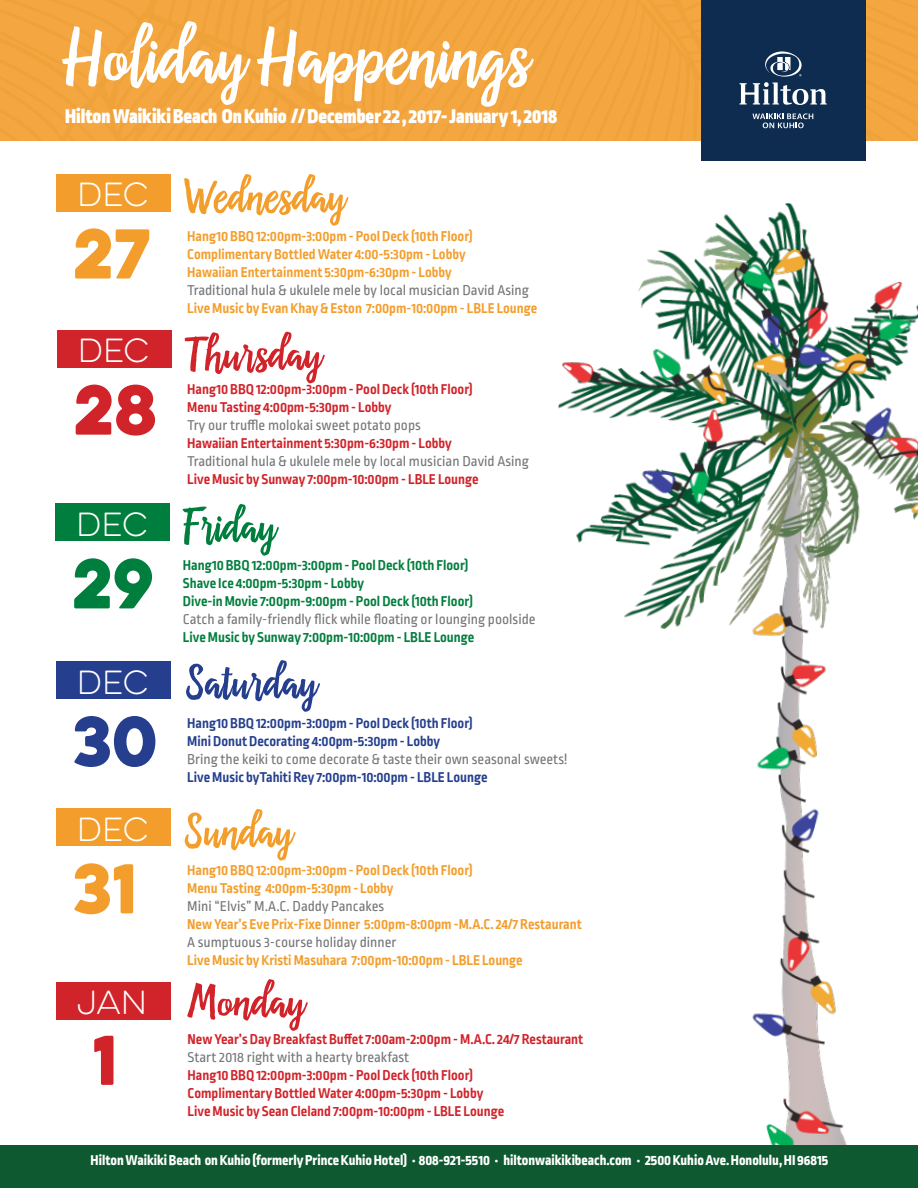
<style>
.page{position:relative;width:918px;height:1188px;background:#fff}
.page>*{position:absolute;margin:0;border:0;box-sizing:border-box;transform-origin:0 0}
.t1{font:117px "Carolinea";color:#fff}
.t2{font:72px "Carolinea";color:#f39e2c}
.t3{font:72px "Carolinea";color:#d1232a}
.t4{font:72px "Carolinea";color:#253f8e}
.t5{font:72px "Carolinea";color:#007e3d}
.t6{font:63px "Eveleth Clean";color:#f39e2c}
.t7{font:63px "Eveleth Clean";color:#d1232a}
.t8{font:63px "Eveleth Clean";color:#007e3d}
.t9{font:63px "Eveleth Clean";color:#253f8e}
.t10{font:100 30px "Eveleth Clean";letter-spacing:-.01em;color:#fff}
.t11{font:900 21px "Ropa Sans Pro";color:#fff}
.t12{font:700 15px "Ropa Sans Pro";color:#f39e2c}
.t13{font:700 15px "Ropa Sans Pro";color:#d1232a}
.t14{font:15px "Ropa Sans Pro";color:#757679}
.t15{font:700 15px "Ropa Sans Pro";color:#007e3d}
.t16{font:700 15px "Ropa Sans Pro";color:#253f8e}
.t17{font:800 15px "Ropa Sans Pro";color:#fff}
</style>
<div class="page">
<div style="left:57px;top:330px;width:115px;height:37px;background:#d1232a"></div>
<div style="left:55px;top:504px;width:115px;height:37px;background:#007e3d"></div>
<div style="left:56px;top:662px;width:115px;height:37px;background:#253f8e"></div>
<div style="left:56px;top:809px;width:115px;height:37px;background:#f39e2c"></div>
<div style="left:56px;top:982px;width:115px;height:37px;background:#d1232a"></div>
<img style="left:529px;top:203px;width:389px;height:943px">
<div style="left:56px;top:174px;width:115px;height:37px;background:#f39e2c"></div>
<div style="left:0;top:1146px;width:918px;height:42px;background:#0e5930"></div>
<svg style="left:529px;top:203px;width:77px;height:100px"></svg>
<div style="left:0;top:0;width:918px;height:141px;background:#f4a741"></div>
<div style="left:701px;top:0;width:164px;height:161px;background:#0e2c4f"></div>
<svg style="left:740px;top:51px;width:87px;height:54px"></svg>
<svg style="left:752px;top:113px;width:61px;height:15px"></svg>
<p class="t1" style="left:65px;top:9px;width:467px">Holiday Happenings</p>
<p class="t11" style="left:65px;top:104px;width:494px">Hilton Waikiki Beach On Kuhio // December 22 , 2017- January 1, 2018</p>
<p class="t10" style="left:77px;top:174px;width:73px">DEC</p>
<p class="t2" style="left:185px;top:166px;width:162px">Wednesday</p>
<p class="t6" style="left:73px;top:205px;width:79px">27</p>
<p class="t12" style="left:187px;top:228px;width:287px">Hang10 BBQ 12:00pm-3:00pm - Pool Deck (10th Floor)</p>
<p class="t12" style="left:187px;top:246px;width:280px">Complimentary Bottled Water 4:00-5:30pm - Lobby</p>
<p class="t12" style="left:187px;top:264px;width:266px">Hawaiian Entertainment 5:30pm-6:30pm - Lobby</p>
<p class="t14" style="left:187px;top:282px;width:343px">Traditional hula &amp; ukulele mele by local musician David Asing</p>
<p class="t12" style="left:187px;top:300px;width:352px">Live Music by Evan Khay &amp; Eston 7:00pm-10:00pm - LBLE Lounge</p>
<p class="t10" style="left:78px;top:330px;width:73px">DEC</p>
<p class="t7" style="left:73px;top:362px;width:85px">28</p>
<p class="t3" style="left:186px;top:324px;width:138px">Thursday</p>
<p class="t13" style="left:187px;top:381px;width:287px">Hang10 BBQ 12:00pm-3:00pm - Pool Deck (10th Floor)</p>
<p class="t13" style="left:187px;top:399px;width:206px">Menu Tasting 4:00pm-5:30pm - Lobby</p>
<p class="t14" style="left:187px;top:417px;width:235px">Try our truffle molokai sweet potato pops</p>
<p class="t13" style="left:187px;top:435px;width:266px">Hawaiian Entertainment 5:30pm-6:30pm - Lobby</p>
<p class="t14" style="left:187px;top:453px;width:343px">Traditional hula &amp; ukulele mele by local musician David Asing</p>
<p class="t13" style="left:187px;top:471px;width:293px">Live Music by Sunway 7:00pm-10:00pm - LBLE Lounge</p>
<p class="t5" style="left:185px;top:496px;width:94px">Friday</p>
<p class="t15" style="left:183px;top:557px;width:287px">Hang10 BBQ 12:00pm-3:00pm - Pool Deck (10th Floor)</p>
<p class="t15" style="left:183px;top:575px;width:183px">Shave Ice 4:00pm-5:30pm - Lobby</p>
<p class="t15" style="left:183px;top:593px;width:292px">Dive-in Movie 7:00pm-9:00pm - Pool Deck (10th Floor)</p>
<p class="t14" style="left:183px;top:611px;width:354px">Catch a family-friendly flick while floating or lounging poolside</p>
<p class="t15" style="left:183px;top:629px;width:293px">Live Music by Sunway 7:00pm-10:00pm - LBLE Lounge</p>
<p class="t4" style="left:187px;top:652px;width:132px">Saturday</p>
<p class="t16" style="left:187px;top:714px;width:287px">Hang10 BBQ 12:00pm-3:00pm - Pool Deck (10th Floor)</p>
<p class="t16" style="left:187px;top:732px;width:254px">Mini Donut Decorating 4:00pm-5:30pm - Lobby</p>
<p class="t14" style="left:187px;top:751px;width:382px">Bring the keiki to come decorate &amp; taste their own seasonal sweets!</p>
<p class="t16" style="left:187px;top:768px;width:302px">Live Music byTahiti Rey 7:00pm-10:00pm - LBLE Lounge</p>
<p class="t2" style="left:186px;top:801px;width:109px">Sunday</p>
<p class="t12" style="left:187px;top:862px;width:287px">Hang10 BBQ 12:00pm-3:00pm - Pool Deck (10th Floor)</p>
<p class="t12" style="left:187px;top:880px;width:208px">Menu Tasting 4:00pm-5:30pm - Lobby</p>
<p class="t14" style="left:187px;top:898px;width:198px">Mini “Elvis” M.A.C. Daddy Pancakes</p>
<p class="t12" style="left:187px;top:916px;width:396px">New Year’s Eve Prix-Fixe Dinner 5:00pm-8:00pm -M.A.C. 24/7 Restaurant</p>
<p class="t14" style="left:187px;top:934px;width:211px">A sumptuous 3-course holiday dinner</p>
<p class="t12" style="left:187px;top:952px;width:337px">Live Music by Kristi Masuhara 7:00pm-10:00pm - LBLE Lounge</p>
<p class="t3" style="left:188px;top:972px;width:119px">Monday</p>
<p class="t10" style="left:76px;top:504px;width:73px">DEC</p>
<p class="t8" style="left:72px;top:535px;width:83px">29</p>
<p class="t10" style="left:77px;top:662px;width:73px">DEC</p>
<p class="t9" style="left:73px;top:693px;width:86px">30</p>
<p class="t10" style="left:77px;top:809px;width:73px">DEC</p>
<p class="t6" style="left:73px;top:840px;width:66px">31</p>
<p class="t10" style="left:77px;top:982px;width:72px">JAN</p>
<p class="t7" style="left:92px;top:1012px;width:26px">1</p>
<p class="t13" style="left:188px;top:1030px;width:397px">New Year’s Day Breakfast Buffet 7:00am-2:00pm - M.A.C. 24/7 Restaurant</p>
<p class="t14" style="left:188px;top:1049px;width:223px">Start 2018 right with a hearty breakfast</p>
<p class="t13" style="left:188px;top:1066px;width:287px">Hang10 BBQ 12:00pm-3:00pm - Pool Deck (10th Floor)</p>
<p class="t13" style="left:188px;top:1084px;width:297px">Complimentary Bottled Water 4:00pm-5:30pm - Lobby</p>
<p class="t13" style="left:188px;top:1102px;width:318px">Live Music by Sean Cleland 7:00pm-10:00pm - LBLE Lounge</p>
<p class="t17" style="left:91px;top:1152px;width:739px">Hilton Waikiki Beach on Kuhio (formerly Prince Kuhio Hotel) • 808-921-5510 • hiltonwaikikibeach.com • 2500 Kuhio Ave. Honolulu, HI 96815</p>
</div>
